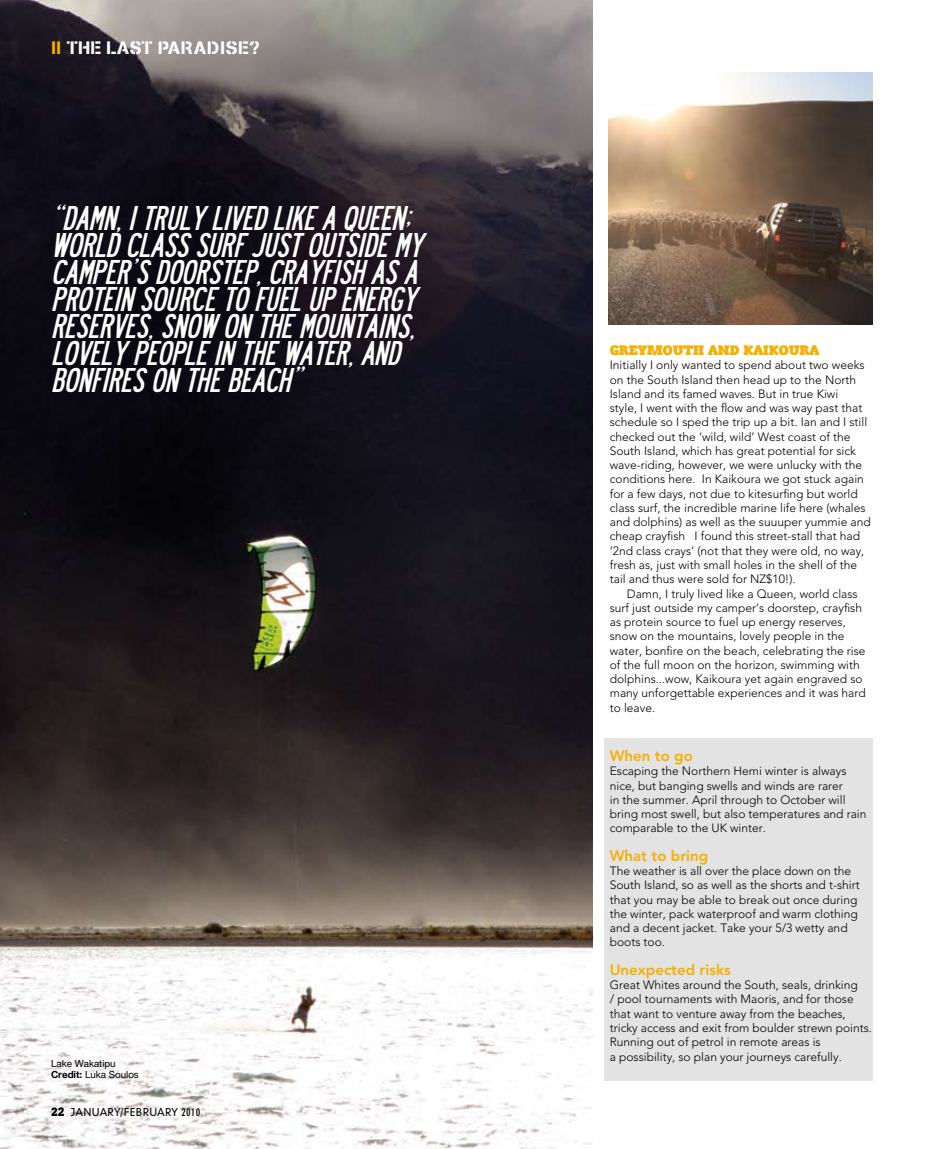
<style>
.page{position:relative;width:936px;height:1149px;background:#fff}
.page>*{position:absolute;margin:0;border:0;box-sizing:border-box;transform-origin:0 0}
.t1{font:italic 30px/27px "Roadway";color:#fff}
.t2{font:18px "Stencilia A";letter-spacing:.01em;color:#fff}
.t3{font:800 15px "Avenir";color:#f5af00}
.t4{font:15px "Romeral";color:#f5af00}
.t5{font:300 12px/14.2px "Avenir";color:#000}
.t6{font:10.5px "Geometric 706 BT Medium B";letter-spacing:.02em;color:#000}
.t7{font:9.75px/10.5px "Helvetica Neue";color:#000}
.s1{color:#f5af00}
.s2{font-weight:700}
.s3{font-family:"Geometric Slab 703 BT Xtra";font-weight:700;font-size:12px}
.s4{font-family:"Geometric 706 BT Bold Condensed B"}
</style>
<div class="page">
<div style="left:604px;top:738px;width:268px;height:342px;background:#e3e3e3"></div>
<img style="left:0;top:0;width:592px;height:1148px">
<img style="left:608px;top:72px;width:264px;height:252px">
<h2 class="t2" style="left:51px;top:37px;width:210px"><span class="s1">II</span> THE LAST PARADISE?</h2>
<h1 class="t1" style="left:51px;top:203px;width:381px">“DAMN,ITRULYLIVEDLIKEAQUEEN;<br>WORLDCLASSSURFJUSTOUTSIDEMY<br>CAMPER’SDOORSTEP,CRAYFISHASA<br>PROTEI NSOURCETOFUELUPENERGY<br>RESERVES,SNOW ONTHEMOUNTAINS,<br>LOVELYPEOPLEI NTHEWATER,AND<br>BONFIRESONTHEBEACH”</h1>
<p class="t7" style="left:51px;top:1057px;width:89px">Lake Wakatipu<br><span class="s2">Credit:</span> Luka Soulos</p>
<p class="t6" style="left:51px;top:1104px;width:151px"><span class="s3">22</span> JANUARY/FEBRUARY <span class="s4">2010</span></p>
<p class="t4" style="left:609px;top:341px;width:211px">GREYMOUTH AND KAIKOURA</p>
<p class="t5" style="left:609px;top:358px;width:262px">Initially I only wanted to spend about two weeks on the South Island then head up to the North Island and its famed waves. But in true Kiwi<br>style, I went with the flow and was way past that schedule so I sped the trip up a bit. Ian and I still checked out the ‘wild, wild’ West coast of the South Island, which has great potential for sick wave-riding, however, we were unlucky with the conditions here. In Kaikoura we got stuck again for a few days, not due to kitesurfing but world class surf, the incredible marine life here (whales and dolphins) as well as the suuuper yummie and cheap crayfish I found this street-stall that had ‘2nd class crays’ (not that they were old, no way, fresh as, just with small holes in the shell of the tail and thus were sold for NZ$10!).</p>
<p class="t5" style="left:609px;top:586px;width:257px;text-indent:17px">Damn, I truly lived like a Queen, world class surf just outside my camper’s doorstep, crayfish as protein source to fuel up energy reserves, snow on the mountains, lovely people in the water, bonfire on the beach, celebrating the rise of the full moon on the horizon, swimming with dolphins...wow, Kaikoura yet again engraved so many unforgettable experiences and it was hard to leave.</p>
<p class="t3" style="left:609px;top:746px;width:85px">When to go</p>
<p class="t5" style="left:609px;top:763px;width:258px">Escaping the Northern Hemi winter is always nice, but banging swells and winds are rarer<br>in the summer. April through to October will bring most swell, but also temperatures and rain comparable to the UK winter.</p>
<p class="t3" style="left:609px;top:846px;width:100px">What to bring</p>
<p class="t5" style="left:609px;top:863px;width:251px">The weather is all over the place down on the South Island, so as well as the shorts and t-shirt that you may be able to break out once during the winter, pack waterproof and warm clothing and a decent jacket. Take your 5/3 wetty and boots too.</p>
<p class="t3" style="left:609px;top:960px;width:122px">Unexpected risks</p>
<p class="t5" style="left:609px;top:977px;width:264px">Great Whites around the South, seals, drinking<br>/ pool tournaments with Maoris, and for those that want to venture away from the beaches, tricky access and exit from boulder strewn points.<br>Running out of petrol in remote areas is<br>a possibility, so plan your journeys carefully.</p>
</div>
